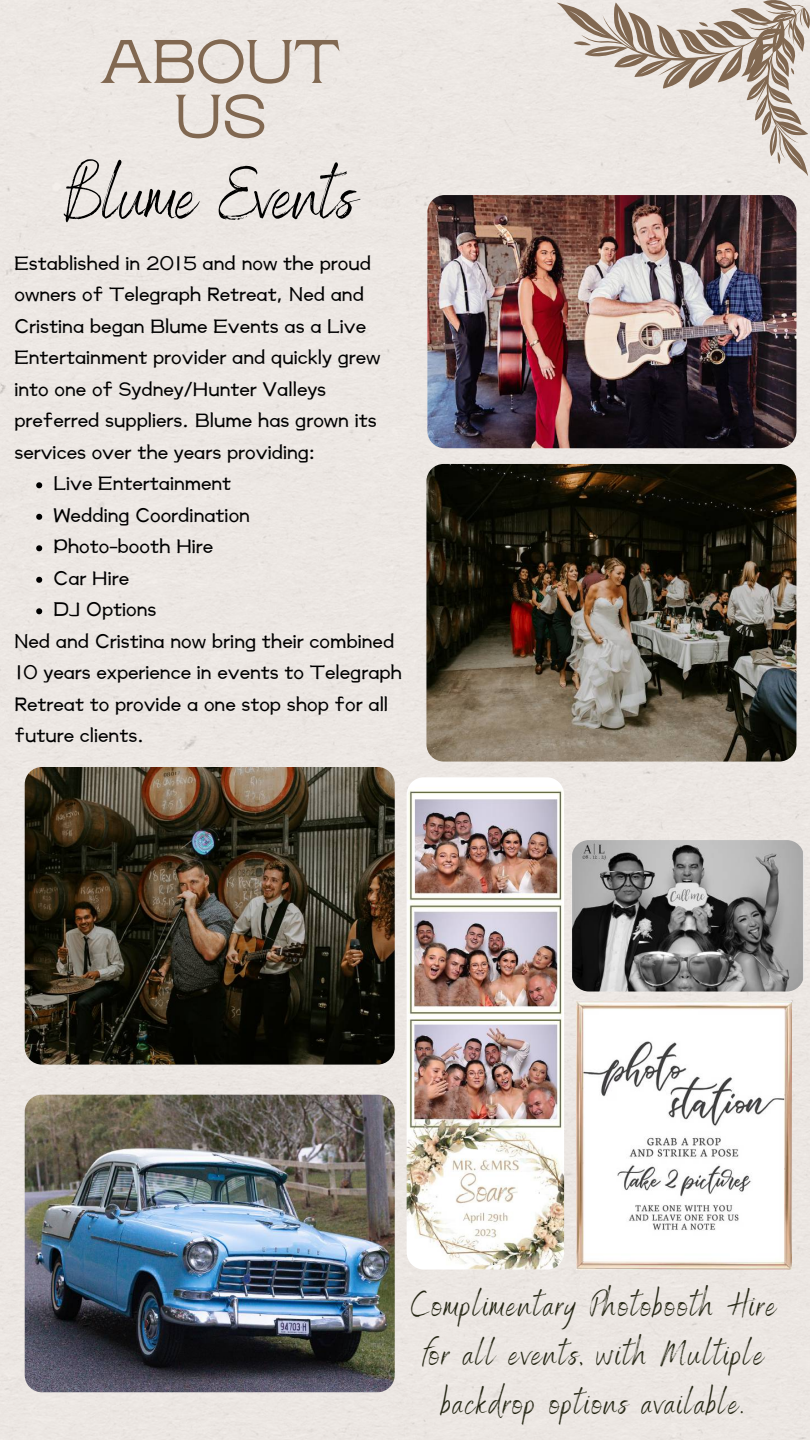
<style>
.page{position:relative;width:810px;height:1440px;background:#ece7e3}
.page>*{position:absolute;margin:0;border:0;box-sizing:border-box;transform-origin:0 0}
.t1{font:73px "Benedict";color:#000}
.t2{font:61.4px/54.8px "Rasputin";color:#816851;text-align:center}
.t3{font:35px/48.8px "Benedict";letter-spacing:.06em;color:#252614;text-align:center}
.t4{font:900 23px "Canva Li Zheng";color:#000}
</style>
<div class="page">
<svg style="left:556px;top:0;width:254px;height:176px;background:#d6ccc5"></svg>
<img style="left:427px;top:195px;width:369px;height:253px;border-radius:17px">
<img style="left:407px;top:777px;width:157px;height:492px">
<img style="left:426px;top:464px;width:370px;height:298px;border-radius:17px">
<img style="left:576px;top:1001px;width:215px;height:269px">
<svg style="left:36px;top:482px;width:6px;height:6px"></svg>
<svg style="left:36px;top:514px;width:6px;height:6px"></svg>
<svg style="left:36px;top:545px;width:6px;height:6px"></svg>
<svg style="left:36px;top:577px;width:6px;height:6px"></svg>
<svg style="left:36px;top:608px;width:6px;height:6px"></svg>
<img style="left:25px;top:767px;width:369px;height:298px;border-radius:17px">
<img style="left:25px;top:1095px;width:369px;height:297px;border-radius:17px">
<img style="left:572px;top:840px;width:232px;height:152px;border-radius:17px">
<h2 class="t2" style="left:101px;top:35px;width:241px">ABOUT<br>US</h2>
<h1 class="t1" style="left:64px;top:149px;width:294px">Blume Events</h1>
<p class="t4" style="left:14px;top:252px;width:358px">Established in 2015 and now the proud</p>
<p class="t4" style="left:14px;top:284px;width:351px">owners of Telegraph Retreat, Ned and</p>
<p class="t4" style="left:14px;top:315px;width:353px">Cristina began Blume Events as a Live</p>
<p class="t4" style="left:14px;top:347px;width:368px">Entertainment provider and quickly grew</p>
<p class="t4" style="left:14px;top:378px;width:313px">into one of Sydney/Hunter Valleys</p>
<p class="t4" style="left:14px;top:410px;width:364px">preferred suppliers. Blume has grown its</p>
<p class="t4" style="left:14px;top:441px;width:303px">services over the years providing:</p>
<p class="t4" style="left:54px;top:473px;width:179px">Live Entertainment</p>
<p class="t4" style="left:54px;top:504px;width:198px">Wedding Coordination</p>
<p class="t4" style="left:54px;top:536px;width:161px">Photo-booth Hire</p>
<p class="t4" style="left:54px;top:567px;width:77px">Car Hire</p>
<p class="t4" style="left:54px;top:599px;width:104px">DJ Options</p>
<p class="t4" style="left:14px;top:630px;width:381px">Ned and Cristina now bring their combined</p>
<p class="t4" style="left:14px;top:662px;width:389px">10 years experience in events to Telegraph</p>
<p class="t4" style="left:14px;top:693px;width:375px">Retreat to provide a one stop shop for all</p>
<p class="t4" style="left:14px;top:725px;width:131px">future clients.</p>
<h3 class="t3" style="left:411px;top:1279px;width:367px">Complimentary Photobooth Hire for all events, with Multiple backdrop options available.</h3>
</div>
